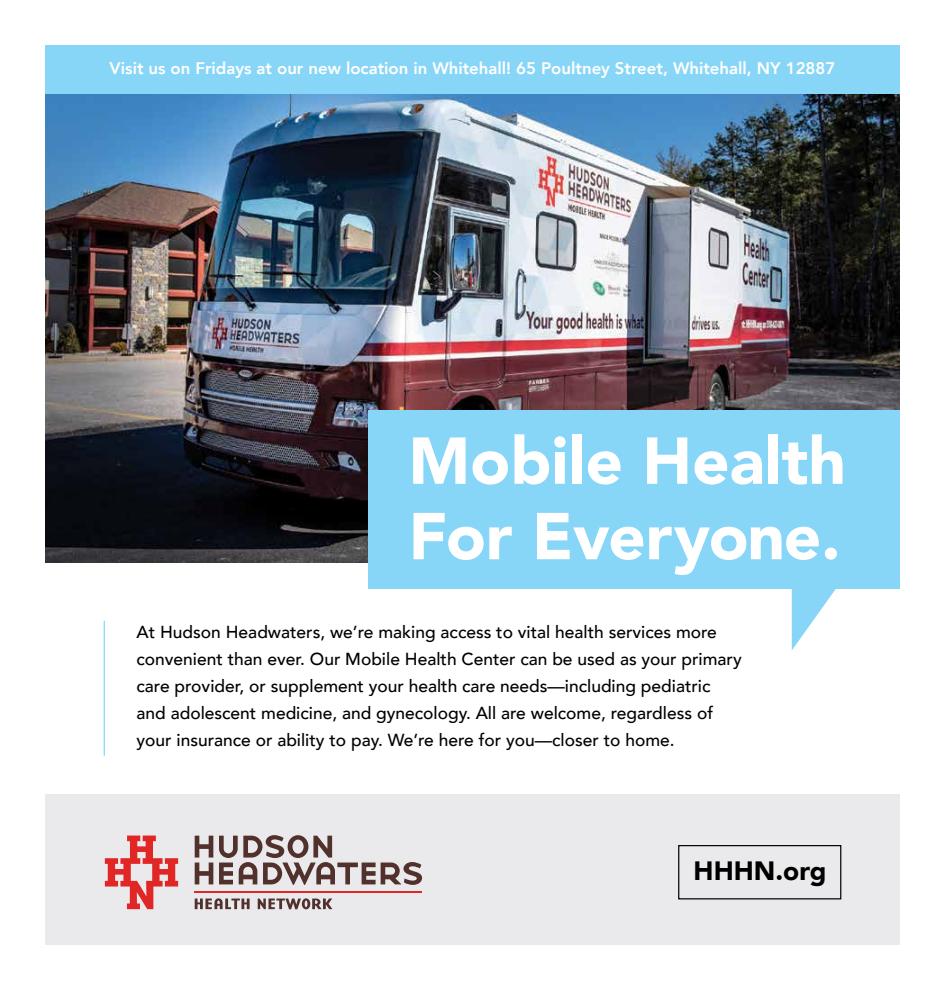
<style>
.page{position:relative;width:945px;height:990px;background:#fff}
.page>*{position:absolute;margin:0;border:0;box-sizing:border-box;transform-origin:0 0}
.t1{font:900 65.5px/75.5px "Avenir";color:#fff}
.t2{font:900 26.5px "Avenir";color:#000}
.t3{font:500 17.38px/26.9px "Avenir";color:#000}
.t4{font:800 16.75px "Avenir";color:#fff}
</style>
<div class="page">
<img style="left:45px;top:93px;width:855px;height:434px">
<div style="left:45px;top:527px;width:855px;height:418px;background:#000;opacity:.25"></div>
<div style="left:45px;top:564px;width:855px;height:348px;background:#fff"></div>
<svg style="left:792px;top:588px;width:45px;height:62px"></svg>
<div style="left:368px;top:410px;width:532px;height:178px;background:#87d6f8"></div>
<hr style="left:104px;top:621px;width:1px;height:135px;background:#87d6f8">
<div style="left:45px;top:794px;width:855px;height:151px;background:#eaeaec"></div>
<svg style="left:195px;top:836px;width:18px;height:48px"></svg>
<svg style="left:219px;top:835px;width:203px;height:50px"></svg>
<hr style="left:195px;top:891px;width:227px;height:2px;background:#e12726">
<svg style="left:195px;top:898px;width:55px;height:11px"></svg>
<svg style="left:258px;top:898px;width:74px;height:11px"></svg>
<svg style="left:105px;top:836px;width:73px;height:73px"></svg>
<div style="left:678px;top:845px;width:163px;height:54px;border:1px solid #000"></div>
<div style="left:45px;top:45px;width:855px;height:48px;background:#87d6f8"></div>
<p class="t4" style="left:110px;top:55px;width:727px">Visit us on Fridays at our new location in Whitehall! 65 Poultney Street, Whitehall, NY 12887</p>
<h1 class="t1" style="left:408px;top:422px;width:439px">Mobile Health<br>For Everyone.</h1>
<p class="t3" style="left:137px;top:618px;width:607px">At Hudson Headwaters, we’re making access to vital health services more convenient than ever. Our Mobile Health Center can be used as your primary care provider, or supplement your health care needs—including pediatric and adolescent medicine, and gynecology. All are welcome, regardless of your insurance or ability to pay. We’re here for you—closer to home.</p>
<h2 class="t2" style="left:694px;top:848px;width:134px">HHHN.org</h2>
</div>
